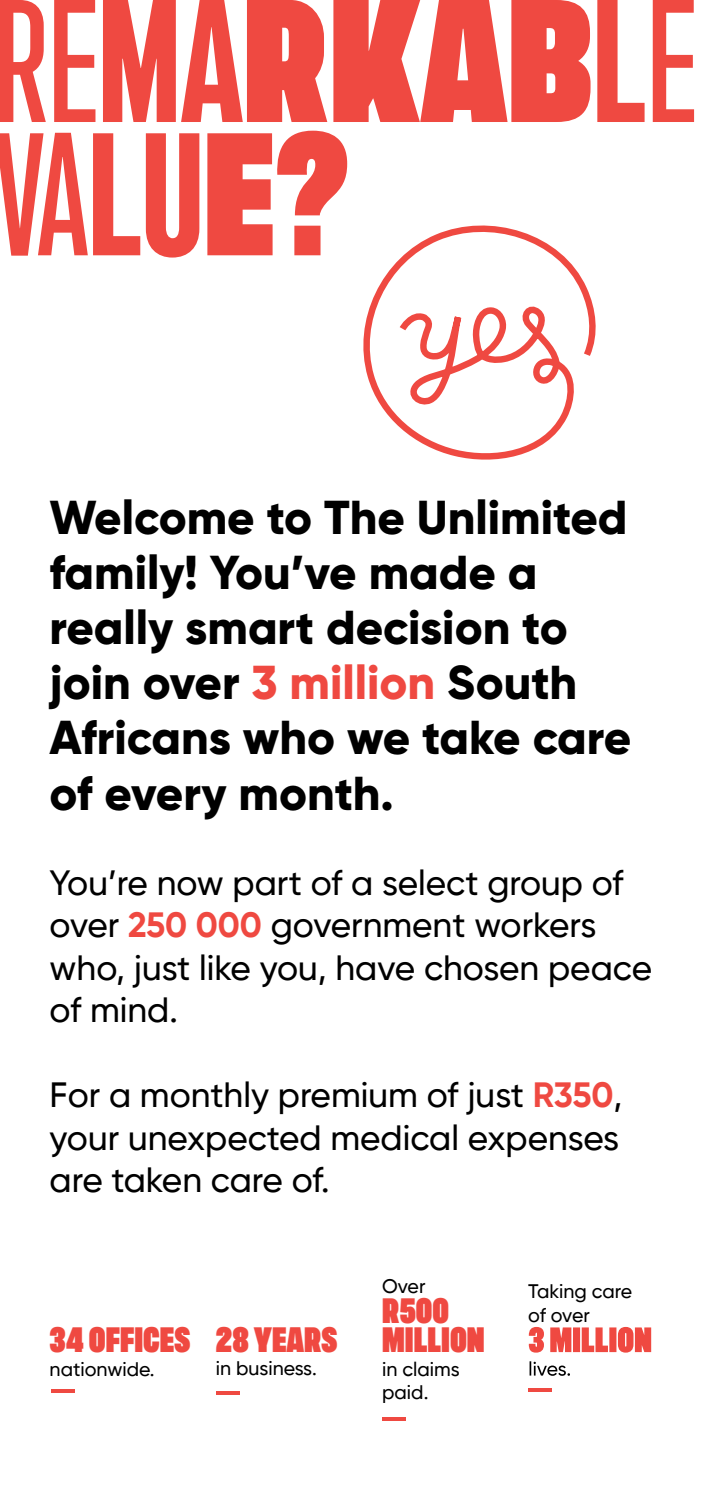
<style>
.page{position:relative;width:702px;height:1489px;background:#fff}
.page>*{position:absolute;margin:0;border:0;box-sizing:border-box;transform-origin:0 0}
.t1{font:800 47.5px/55px "Gilroy";color:#000}
.t2{font:35.25px/29.2px "The Unlimited Sans Display";color:#ef4941}
.t3{font:500 35px/42.5px "Gilroy";color:#000}
.t4{font:500 19.5px/23.5px "Gilroy";color:#000}
.s1{color:#ef4941}
.s2{font-weight:700;color:#ef4941}
</style>
<div class="page">
<svg style="left:0;top:131px;width:347px;height:126px;fill:#ef4941"></svg>
<svg style="left:0;top:0;width:694px;height:122px;fill:#ef4941"></svg>
<svg style="left:347px;top:0;width:254px;height:460px"></svg>
<hr style="left:528px;top:1388px;width:23px;height:4px;background:#ef4941">
<svg style="left:529px;top:1361px;width:41px;height:14px"></svg>
<svg style="left:528px;top:1326px;width:123px;height:26px"></svg>
<hr style="left:51px;top:1389px;width:23px;height:4px;background:#ef4941">
<svg style="left:382px;top:1417px;width:24px;height:3px"></svg>
<svg style="left:216px;top:1391px;width:23px;height:3px"></svg>
<h1 class="t1" style="left:50px;top:490px;width:583px">Welcome to The Unlimited family! You’ve made a really smart decision to join over <span class="s1">3 million</span> South<br>Africans who we take care of every month.</h1>
<p class="t3" style="left:50px;top:860px;width:604px">You’re now part of a select group of over <span class="s2">250 000</span> government workers who, just like you, have chosen peace of mind.</p>
<p class="t3" style="left:50px;top:1073px;width:574px;text-align:justify">For a monthly premium of just <span class="s2">R350</span>, your unexpected medical expenses are taken care of.</p>
<p class="t2" style="left:50px;top:1325px;width:142px">34 OFFICES</p>
<p class="t4" style="left:50px;top:1356px;width:107px">nationwide.</p>
<p class="t2" style="left:216px;top:1325px;width:122px">28 YEARS</p>
<p class="t4" style="left:216px;top:1356px;width:102px">in business.</p>
<p class="t4" style="left:382px;top:1274px;width:45px">Over</p>
<p class="t2" style="left:382px;top:1296px;width:104px">R500<br>MILLION</p>
<p class="t4" style="left:382px;top:1356px;width:79px">in claims paid.</p>
<p class="t4" style="left:528px;top:1279px;width:105px">Taking care of over</p>
</div>
